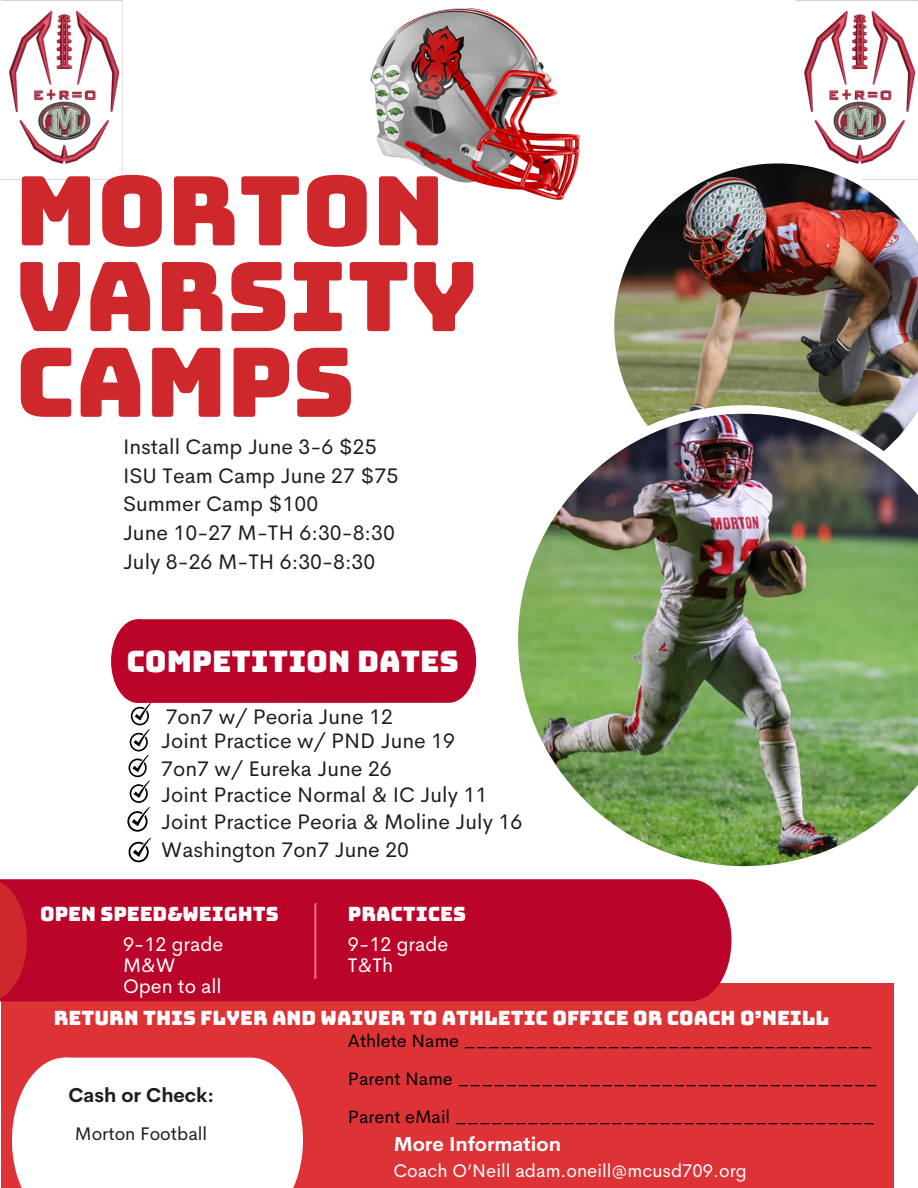
<style>
.page{position:relative;width:918px;height:1188px;background:#fff}
.page>*{position:absolute;margin:0;border:0;box-sizing:border-box;transform-origin:0 0}
.t1{font:96px/85.7px "Bungee";color:#ce282c}
.t2{font:29.7px "Bungee";color:#fff}
.t3{font:21.15px/28.7px "Cerebri Sans";color:#1e1e1e}
.t4{font:19.8px "Bungee";color:#fff}
.t5{font:19.8px/21.1px "Cerebri Sans";color:#fff}
.t6{font:700 19.8px "Cerebri Sans";color:#fff}
.t7{font:700 19.8px "Cerebri Sans";color:#1e1e1e}
.t8{font:18.3px "Cerebri Sans";color:#fff}
.t9{font:18.3px "Cerebri Sans";color:#1e1e1e}
.t10{font:18px "Cerebri Sans";color:#000}
</style>
<div class="page">
<img style="left:797px;top:0;width:121px;height:157px">
<img style="left:614px;top:157px;width:304px;height:248px">
<img style="left:518px;top:405px;width:400px;height:462px">
<div style="left:1px;top:984px;width:892px;height:204px;background:#dd3337"></div>
<div style="left:27px;top:879px;width:704px;height:122px;background:#bb0429"></div>
<svg style="left:0;top:879px;width:27px;height:122px;background:#c81d2b"></svg>
<div style="left:12px;top:1058px;width:291px;height:130px;background:#fff"></div>
<hr style="left:314px;top:903px;width:2px;height:76px;background:#e26d6f">
<img style="left:1px;top:0;width:122px;height:180px">
<img style="left:370px;top:8px;width:209px;height:192px">
<svg style="left:111px;top:619px;width:365px;height:213px"></svg>
<svg style="left:129px;top:838px;width:22px;height:24px"></svg>
<h4 class="t1" style="left:15px;top:168px;width:464px">MORTON<br>VARSITY<br>CAMPS</h4>
<p class="t3" style="left:123px;top:432px;width:277px">Install Camp June 3-6 $25<br>ISU Team Camp June 27 $75<br>Summer Camp $100<br>June 10-27 M-TH 6:30-8:30<br>July 8-26 M-TH 6:30-8:30</p>
<h4 class="t2" style="left:126px;top:647px;width:334px">COMPETITION DATES</h4>
<p class="t3" style="left:166px;top:702px;width:229px">7on7 w/ Peoria June 12</p>
<h4 class="t3" style="left:161px;top:726px;width:295px">Joint Practice w/ PND June 19</h4>
<p class="t3" style="left:161px;top:754px;width:232px">7on7 w/ Eureka June 26</p>
<h4 class="t3" style="left:161px;top:780px;width:327px">Joint Practice Normal &amp; IC July 11</h4>
<h4 class="t3" style="left:161px;top:808px;width:362px">Joint Practice Peoria &amp; Moline July 16</h4>
<h3 class="t3" style="left:161px;top:835px;width:249px">Washington 7on7 June 20</h3>
<h4 class="t4" style="left:40px;top:904px;width:240px">OPEN SPEED&amp;WEIGHTS</h4>
<p class="t4" style="left:348px;top:904px;width:119px">PRACTICES</p>
<h2 class="t5" style="left:123px;top:934px;width:102px">9-12 grade<br>M&amp;W<br>Open to all</h2>
<p class="t5" style="left:348px;top:934px;width:102px">9-12 grade<br>T&amp;Th</p>
<p class="t4" style="left:54px;top:1008px;width:777px">RETURN THIS FLYER AND WAIVER TO ATHLETIC OFFICE OR COACH O’NEILL</p>
<h4 class="t7" style="left:68px;top:1082px;width:147px">Cash or Check:</h4>
<p class="t9" style="left:75px;top:1122px;width:134px">Morton Football</p>
<h4 class="t10" style="left:348px;top:1029px;width:526px">Athlete Name __________________________________</h4>
<h4 class="t10" style="left:348px;top:1067px;width:531px">Parent Name ___________________________________</h4>
<h4 class="t10" style="left:348px;top:1105px;width:529px">Parent eMail ___________________________________</h4>
<h4 class="t6" style="left:394px;top:1131px;width:169px">More Information</h4>
<h4 class="t8" style="left:394px;top:1159px;width:355px">Coach O’Neill adam.oneill@mcusd709.org</h4>
</div>
